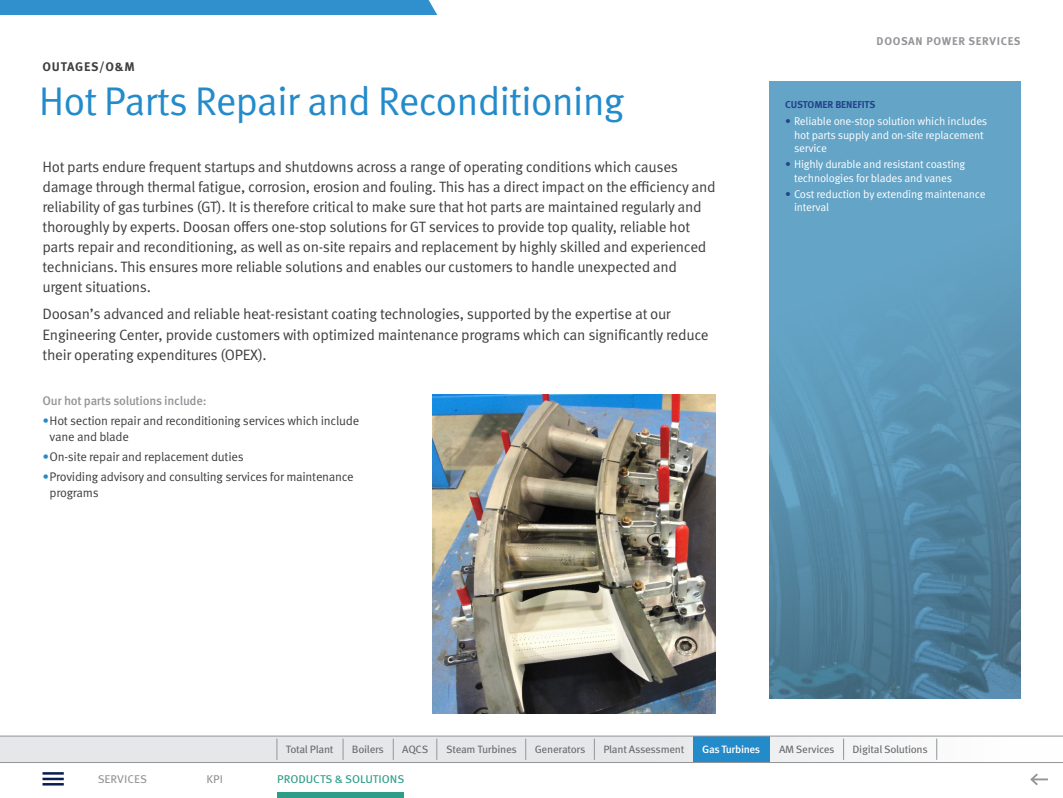
<style>
.page{position:relative;width:1063px;height:798px;background:#fff}
.page>*{position:absolute;margin:0;border:0;box-sizing:border-box;transform-origin:0 0}
.t1{font:40px "Meta Pro Norm";letter-spacing:-.025em;color:#248bcb}
.t2{font:15px/20px "Meta Pro Norm";letter-spacing:-.02em;color:#3e3e3f}
.t3{font:12.5px/16.2px "Meta Pro Norm";letter-spacing:-.02em;color:#3e3e3f}
.t4{font:500 12.5px "Meta Pro";letter-spacing:-.02em;color:#939598}
.t5{font:700 12.5px "Meta Pro";letter-spacing:.055em;color:#3e3e3f}
.t6{font:11.25px/13.1px "Meta Pro Norm";letter-spacing:-.02em;color:#fff}
.t7{font:700 11.25px "Meta Pro";letter-spacing:.06em;color:#939598}
.t8{font:11.25px "Meta Pro";color:#2e9d88;scale:1.05 1}
.t9{font:11.25px "Meta Pro";color:#939598;scale:1.05 1}
.t10{font:10.62px "Meta Pro";letter-spacing:-.025em;color:#6c6d70;scale:1.05 1}
.t11{font:500 10.62px "Meta Pro";letter-spacing:-.035em;color:#fff;scale:1.04 1}
.t12{font:700 10px "Meta Pro";letter-spacing:-.01em;color:#23438b}
.s1{color:#248bcb}
.s2{color:#23438b}
</style>
<div class="page">
<div style="left:0;top:735px;width:1063px;height:27px;background:linear-gradient(to right,#dfe0e3,#f7f7f8)"></div>
<div style="left:693px;top:735px;width:77px;height:27px;background:#248bcb"></div>
<svg style="left:343px;top:738px;width:1px;height:21px"></svg>
<svg style="left:393px;top:738px;width:1px;height:21px"></svg>
<svg style="left:437px;top:738px;width:1px;height:21px"></svg>
<svg style="left:526px;top:738px;width:1px;height:21px"></svg>
<svg style="left:594px;top:738px;width:1px;height:21px"></svg>
<svg style="left:843px;top:738px;width:1px;height:21px"></svg>
<svg style="left:937px;top:738px;width:1px;height:21px"></svg>
<hr style="left:0;top:735px;width:1063px;height:1px;background:#939598">
<hr style="left:0;top:762px;width:1063px;height:1px;background:#939598">
<svg style="left:277px;top:738px;width:1px;height:21px"></svg>
<img style="left:770px;top:81px;width:250px;height:617px">
<svg style="left:1030px;top:773px;width:18px;height:13px"></svg>
<img style="left:432px;top:394px;width:284px;height:319px">
<div style="left:0;top:0;width:437px;height:14px;background:#2f90cd"></div>
<hr style="left:43px;top:771px;width:21px;height:3px;background:#081d52">
<hr style="left:43px;top:777px;width:21px;height:2px;background:#081d52">
<hr style="left:43px;top:782px;width:21px;height:3px;background:#081d52">
<div style="left:277px;top:792px;width:127px;height:5px;background:#2e9d88"></div>
<p class="t5" style="left:43px;top:57px;width:94px">OUTAGES/O&amp;M</p>
<p class="t1" style="left:39px;top:71px;width:587px">Hot Parts Repair and Reconditioning</p>
<p class="t2" style="left:43px;top:156px;width:675px">Hot parts endure frequent startups and shutdowns across a range of operating conditions which causes damage through thermal fatigue, corrosion, erosion and fouling. This has a direct impact on the efficiency and reliability of gas turbines (GT). It is therefore critical to make sure that hot parts are maintained regularly and thoroughly by experts. Doosan offers one-stop solutions for GT services to provide top quality, reliable hot parts repair and reconditioning, as well as on-site repairs and replacement by highly skilled and experienced technicians. This ensures more reliable solutions and enables our customers to handle unexpected and urgent situations.</p>
<p class="t2" style="left:43px;top:303px;width:668px">Doosan’s advanced and reliable heat-resistant coating technologies, supported by the expertise at our<br>Engineering Center, provide customers with optimized maintenance programs which can significantly reduce their operating expenditures (OPEX).</p>
<p class="t4" style="left:43px;top:391px;width:166px">Our hot parts solutions include:</p>
<p class="t3" style="left:50px;top:411px;width:311px;text-indent:-7px"><span class="s1">∙</span>Hot section repair and reconditioning services which include vane and blade</p>
<p class="t3" style="left:43px;top:447px;width:203px"><span class="s1">∙</span>On-site repair and replacement duties</p>
<p class="t3" style="left:50px;top:467px;width:306px;text-indent:-7px"><span class="s1">∙</span>Providing advisory and consulting services for maintenance programs</p>
<p class="t7" style="left:877px;top:32px;width:145px">DOOSAN POWER SERVICES</p>
<p class="t12" style="left:785px;top:97px;width:92px">CUSTOMER BENEFITS</p>
<p class="t6" style="left:794px;top:114px;width:195px;text-indent:-9px"><span class="s2">•</span> Reliable one-stop solution which includes hot parts supply and on-site replacement service</p>
<p class="t6" style="left:785px;top:157px;width:182px;text-align:center"><span class="s2">•</span> Highly durable and resistant coasting technologies for blades and vanes</p>
<p class="t6" style="left:794px;top:187px;width:193px;text-indent:-9px"><span class="s2">•</span> Cost reduction by extending maintenance interval</p>
<p class="t9" style="left:98px;top:769px;width:48px">SERVICES</p>
<p class="t9" style="left:206px;top:769px;width:17px">KPI</p>
<p class="t10" style="left:286px;top:740px;width:47px">Total Plant</p>
<p class="t10" style="left:352px;top:740px;width:32px">Boilers</p>
<p class="t10" style="left:402px;top:740px;width:26px">AQCS</p>
<p class="t10" style="left:446px;top:740px;width:69px">Steam Turbines</p>
<p class="t10" style="left:535px;top:740px;width:50px">Generators</p>
<p class="t10" style="left:603px;top:740px;width:79px">Plant Assessment</p>
<p class="t11" style="left:702px;top:740px;width:57px">Gas Turbines</p>
<p class="t10" style="left:779px;top:740px;width:55px">AM Services</p>
<p class="t10" style="left:853px;top:740px;width:73px">Digital Solutions</p>
<p class="t8" style="left:277px;top:769px;width:123px">PRODUCTS &amp; SOLUTIONS</p>
</div>
